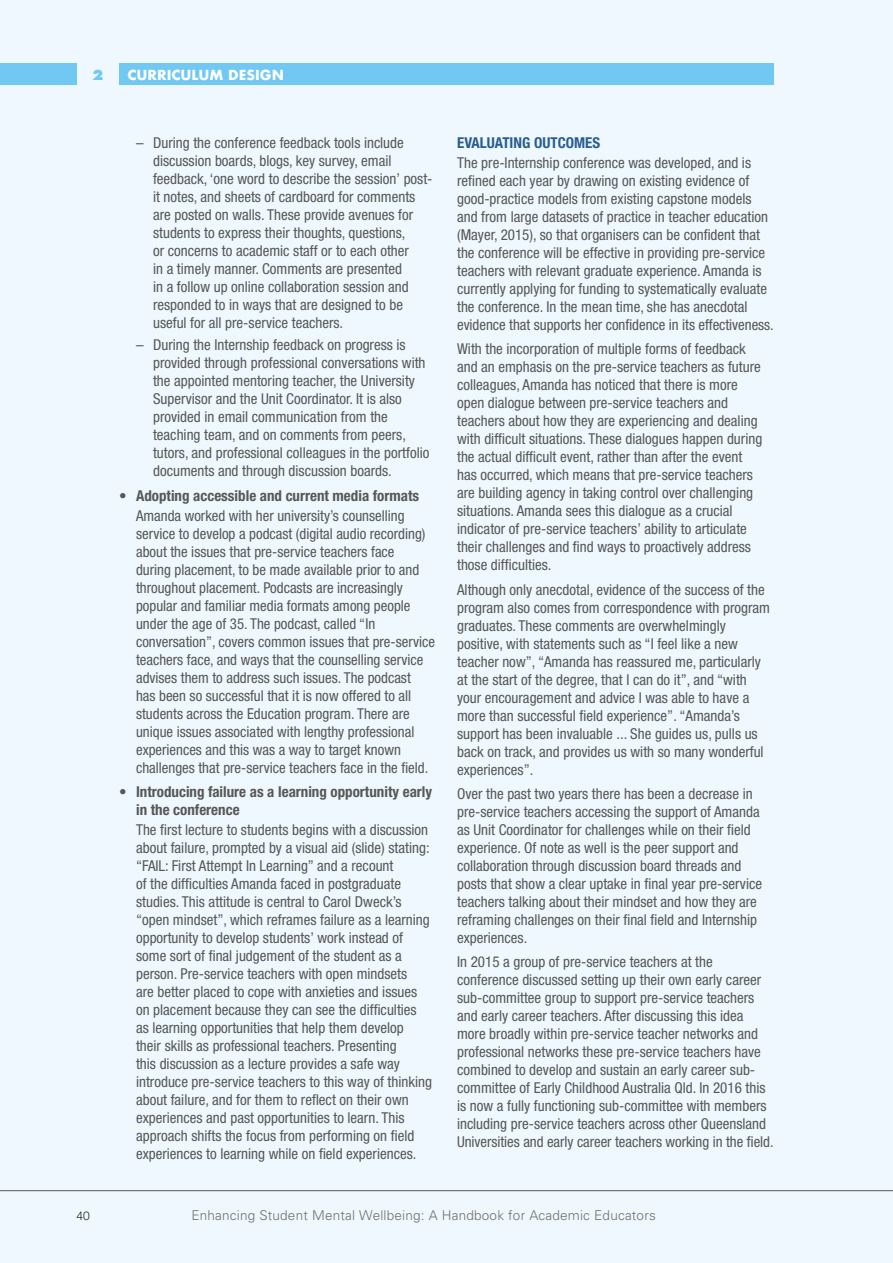
<style>
.page{position:relative;width:893px;height:1263px;background:#eef8fe}
.page>*{position:absolute;margin:0;border:0;box-sizing:border-box;transform-origin:0 0}
.t1{font:condensed 15px/18px "Helvetica Neue";color:#575756}
.t2{font:700 condensed 15px/18px "Helvetica Neue";color:#575756}
.t3{font:700 condensed 15px "Helvetica Neue";color:#285d91}
.t4{font:300 13.5px "Univers";letter-spacing:.015em;color:#706f6f}
.t5{font:700 13.5px "Futura";color:#fff}
.t6{font:800 13.5px "Futura";color:#71c9f3}
.t7{font:300 12px "Helvetica Neue";color:#1d1d1b}
</style>
<div class="page">
<div style="left:119px;top:64px;width:655px;height:21px;background:#71c9f3"></div>
<hr style="left:0;top:1190px;width:893px;height:1px;background:#575756">
<div style="left:0;top:64px;width:77px;height:21px;background:#71c9f3"></div>
<hr style="left:892px;top:0;width:1px;height:276px;background:#72b84a">
<p class="t6" style="left:92px;top:66px;width:13px">2</p>
<p class="t5" style="left:128px;top:65px;width:158px">CURRICULUM DESIGN</p>
<p class="t1" style="left:153px;top:133px;width:281px;text-indent:-17px">– During the conference feedback tools include discussion boards, blogs, key survey, email feedback, ‘one word to describe the session’ post&shy;it notes, and sheets of cardboard for comments are posted on walls. These provide avenues for students to express their thoughts, questions,<br>or concerns to academic staff or to each other<br>in a timely manner. Comments are presented<br>in a follow up online collaboration session and responded to in ways that are designed to be useful for all pre-service teachers.</p>
<p class="t1" style="left:153px;top:336px;width:278px;text-indent:-17px">– During the Internship feedback on progress is provided through professional conversations with the appointed mentoring teacher, the University Supervisor and the Unit Coordinator. It is also provided in email communication from the teaching team, and on comments from peers, tutors, and professional colleagues in the portfolio documents and through discussion boards.</p>
<p class="t2" style="left:119px;top:486px;width:302px">• Adopting accessible and current media formats</p>
<p class="t1" style="left:136px;top:506px;width:300px">Amanda worked with her university’s counselling service to develop a podcast (digital audio recording) about the issues that pre-service teachers face<br>during placement, to be made available prior to and throughout placement. Podcasts are increasingly popular and familiar media formats among people under the age of 35. The podcast, called “In conversation”, covers common issues that pre-service teachers face, and ways that the counselling service advises them to address such issues. The podcast<br>has been so successful that it is now offered to all students across the Education program. There are unique issues associated with lengthy professional experiences and this was a way to target known challenges that pre-service teachers face in the field.</p>
<p class="t2" style="left:136px;top:782px;width:298px;text-indent:-17px">• Introducing failure as a learning opportunity early in the conference</p>
<p class="t1" style="left:136px;top:821px;width:297px">The first lecture to students begins with a discussion about failure, prompted by a visual aid (slide) stating: “FAIL: First Attempt In Learning” and a recount<br>of the difficulties Amanda faced in postgraduate studies. This attitude is central to Carol Dweck’s “open mindset”, which reframes failure as a learning opportunity to develop students’ work instead of some sort of final judgement of the student as a person. Pre-service teachers with open mindsets<br>are better placed to cope with anxieties and issues on placement because they can see the difficulties as learning opportunities that help them develop their skills as professional teachers. Presenting<br>this discussion as a lecture provides a safe way introduce pre-service teachers to this way of thinking about failure, and for them to reflect on their own experiences and past opportunities to learn. This approach shifts the focus from performing on field experiences to learning while on field experiences.</p>
<p class="t3" style="left:457px;top:133px;width:145px">EVALUATING OUTCOMES</p>
<p class="t1" style="left:457px;top:153px;width:318px">The pre-Internship conference was developed, and is refined each year by drawing on existing evidence of good-practice models from existing capstone models and from large datasets of practice in teacher education (Mayer, 2015), so that organisers can be confident that the conference will be effective in providing pre-service teachers with relevant graduate experience. Amanda is currently applying for funding to systematically evaluate the conference. In the mean time, she has anecdotal evidence that supports her confidence in its effectiveness.</p>
<p class="t1" style="left:457px;top:340px;width:307px">With the incorporation of multiple forms of feedback and an emphasis on the pre-service teachers as future colleagues, Amanda has noticed that there is more open dialogue between pre-service teachers and teachers about how they are experiencing and dealing with difficult situations. These dialogues happen during the actual difficult event, rather than after the event has occurred, which means that pre-service teachers are building agency in taking control over challenging situations. Amanda sees this dialogue as a crucial indicator of pre-service teachers’ ability to articulate their challenges and find ways to proactively address those difficulties.</p>
<p class="t1" style="left:457px;top:580px;width:314px">Although only anecdotal, evidence of the success of the program also comes from correspondence with program graduates. These comments are overwhelmingly positive, with statements such as “I feel like a new teacher now”, “Amanda has reassured me, particularly at the start of the degree, that I can do it”, and “with your encouragement and advice I was able to have a more than successful field experience”. “Amanda’s support has been invaluable ... She guides us, pulls us back on track, and provides us with so many wonderful experiences”.</p>
<p class="t1" style="left:457px;top:785px;width:306px">Over the past two years there has been a decrease in pre-service teachers accessing the support of Amanda as Unit Coordinator for challenges while on their field experience. Of note as well is the peer support and collaboration through discussion board threads and posts that show a clear uptake in final year pre-service teachers talking about their mindset and how they are reframing challenges on their final field and Internship experiences.</p>
<p class="t1" style="left:457px;top:953px;width:318px">In 2015 a group of pre-service teachers at the conference discussed setting up their own early career sub-committee group to support pre-service teachers and early career teachers. After discussing this idea more broadly within pre-service teacher networks and professional networks these pre-service teachers have combined to develop and sustain an early career sub&shy;committee of Early Childhood Australia Qld. In 2016 this is now a fully functioning sub-committee with members including pre-service teachers across other Queensland Universities and early career teachers working in the field.</p>
<p class="t7" style="left:77px;top:1209px;width:15px">40</p>
<p class="t4" style="left:191px;top:1207px;width:466px">Enhancing Student Mental Wellbeing: A Handbook for Academic Educators</p>
</div>
